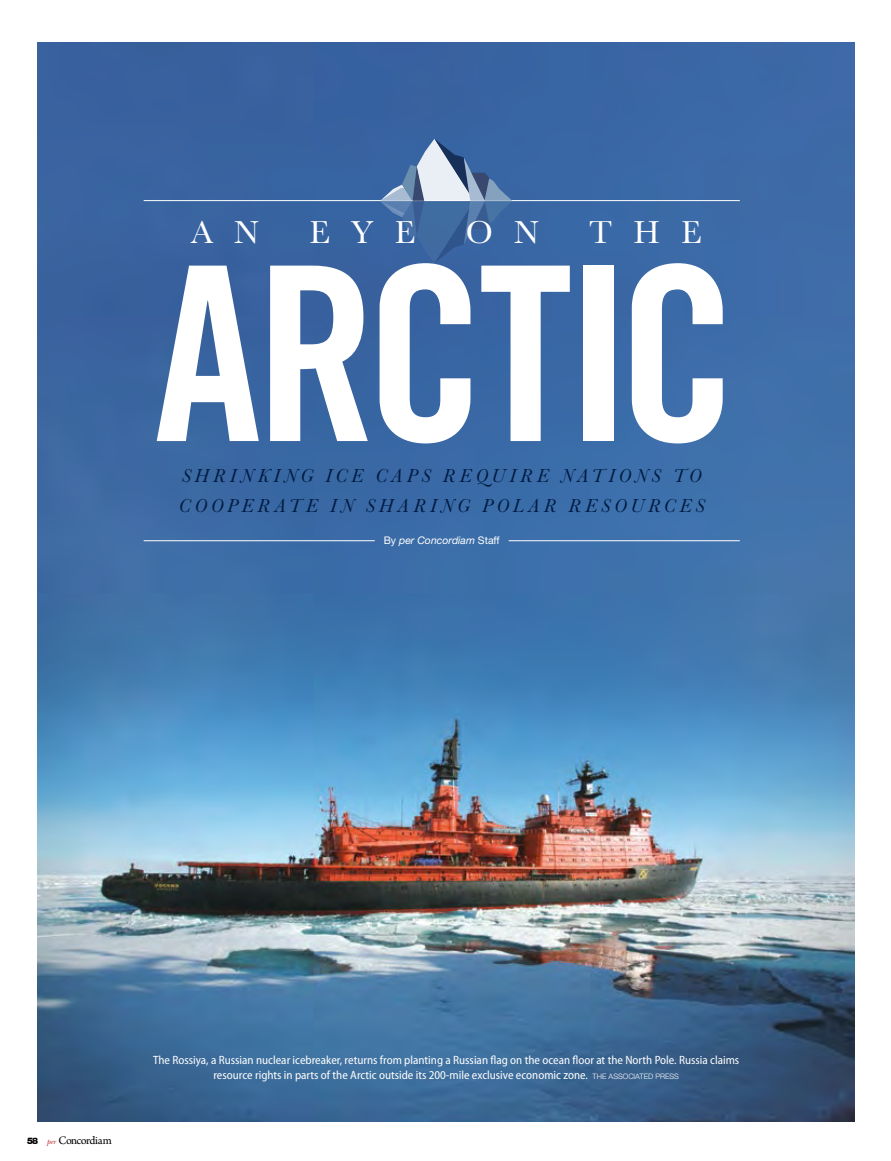
<style>
.page{position:relative;width:891px;height:1161px;background:#fff}
.page>*{position:absolute;margin:0;border:0;box-sizing:border-box;transform-origin:0 0}
.t1{font:243px "Trade Gothic LT Std Bd Cn 20";letter-spacing:-.035em;color:#fff}
.t2{font:33px "Baskerville";letter-spacing:.64em;color:#fff}
.t3{font:italic 19.5px/30px "Baskerville";letter-spacing:.2em;color:#001b42}
.t4{font:semi-condensed 12px/15px "Myriad Pro";color:#fff;text-align:center}
.t5{font:12px "Arno Pro";letter-spacing:-.05em;color:#000}
.t6{font:italic 10.5px "Helvetica Neue LT Std";color:#fff}
.s1{font-style:normal}
.s2{font-family:"Helvetica Neue LT Std";font-weight:900;font-size:9px}
.s3{font-family:"New Baskerville Std";font-style:italic;font-size:7.5px;color:#bc2329}
.s4{font-family:"Helvetica Neue LT Std";font-weight:300;font-stretch:normal;font-size:7.5px}
</style>
<div class="page">
<img style="left:38px;top:42px;width:817px;height:1080px">
<hr style="left:144px;top:200px;width:596px;height:1px;background:#fff">
<svg style="left:380px;top:139px;width:132px;height:124px;background:#557aab"></svg>
<hr style="left:144px;top:540px;width:231px;height:1px;background:#fff">
<hr style="left:509px;top:540px;width:231px;height:1px;background:#fff">
<h2 class="t2" style="left:191px;top:211px;width:70px">A N</h2>
<h2 class="t2" style="left:309px;top:211px;width:107px">EYE</h2>
<h2 class="t2" style="left:466px;top:211px;width:75px">O N</h2>
<h2 class="t2" style="left:589px;top:211px;width:114px">THE</h2>
<h1 class="t1" style="left:154px;top:207px;width:586px">ARCTIC</h1>
<h3 class="t3" style="left:179px;top:461px;width:527px">SHRINKING ICE CAPS REQUIRE NATIONS TO<br>COOPERATE IN SHARING POLAR RESOURCES</h3>
<p class="t6" style="left:384px;top:534px;width:117px"><span class="s1">By</span> per Concordiam <span class="s1">Staff</span></p>
<p class="t5" style="left:27px;top:1134px;width:86px"><span class="s2">58</span> <span class="s3">per</span> Concordiam</p>
<p class="t4" style="left:153px;top:1052px;width:588px">The Rossiya, a Russian nuclear icebreaker, returns from planting a Russian flag on the ocean floor at the North Pole. Russia claims resource rights in parts of the Arctic outside its 200-mile exclusive economic zone. <span class="s4">THE ASSOCIATED PRESS</span></p>
</div>
